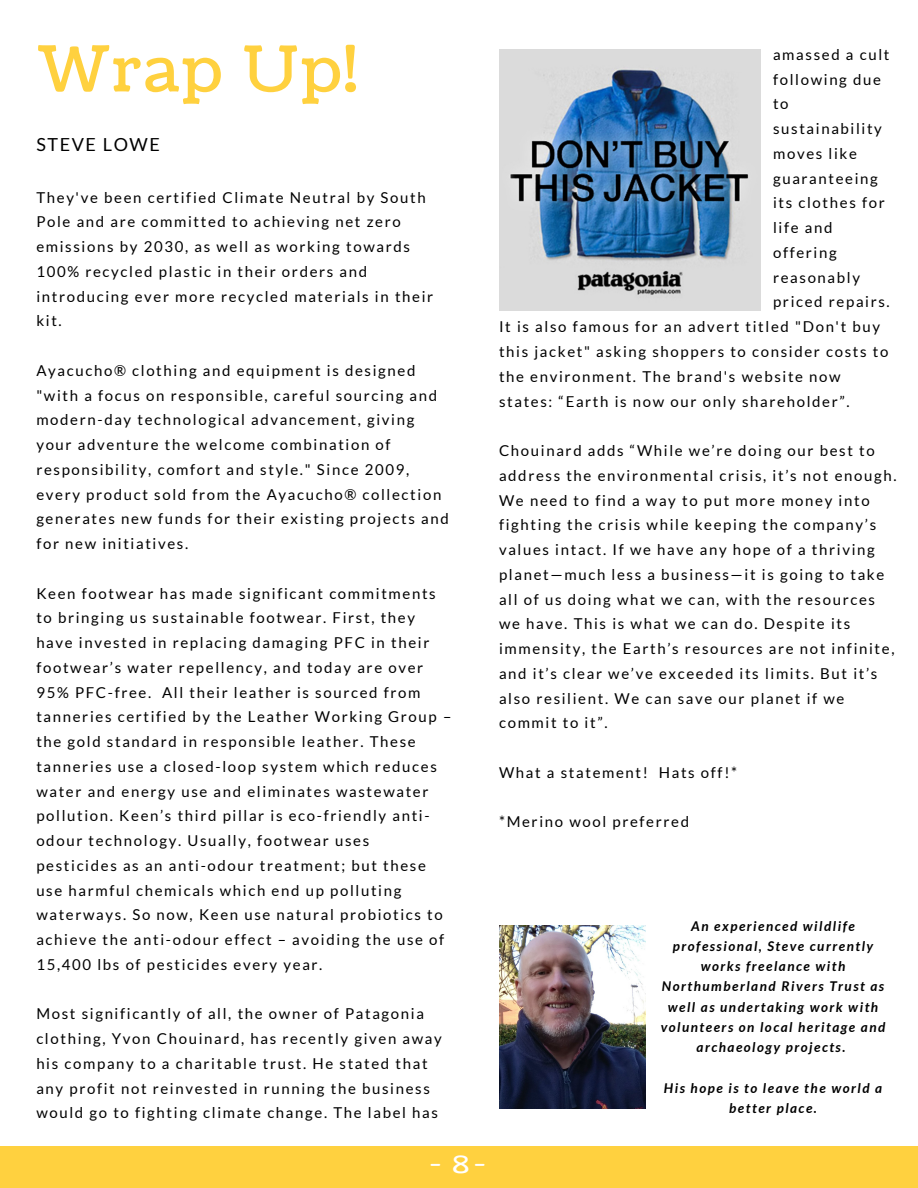
<style>
.page{position:relative;width:918px;height:1188px;background:#fff}
.page>*{position:absolute;margin:0;border:0;box-sizing:border-box;transform-origin:0 0}
.t1{font:63px "Coustard";letter-spacing:.04em;color:#ffd13f}
.t2{font:24px "Coustard";color:#fff}
.t3{font:18px "Lato";letter-spacing:.09em;color:#000}
.t4{font:15px/24.8px "Lato";letter-spacing:.11em;color:#000}
.t5{font:italic 700 13.5px/20.2px "Lato";letter-spacing:.11em;color:#000;text-align:center}
</style>
<div class="page">
<div style="left:0;top:1146px;width:918px;height:42px;background:#ffd13f"></div>
<img style="left:499px;top:926px;width:146px;height:182px">
<img style="left:499px;top:50px;width:261px;height:261px">
<p class="t1" style="left:38px;top:27px;width:321px">Wrap Up!</p>
<p class="t3" style="left:36px;top:133px;width:125px">STEVE LOWE</p>
<p class="t4" style="left:36px;top:185px;width:398px">They've been certified Climate Neutral by South Pole and are committed to achieving net zero emissions by 2030, as well as working towards 100% recycled plastic in their orders and introducing ever more recycled materials in their kit.</p>
<p class="t4" style="left:36px;top:358px;width:414px">Ayacucho® clothing and equipment is designed "with a focus on responsible, careful sourcing and modern-day technological advancement, giving your adventure the welcome combination of responsibility, comfort and style." Since 2009, every product sold from the Ayacucho® collection generates new funds for their existing projects and for new initiatives.</p>
<p class="t4" style="left:36px;top:581px;width:417px">Keen footwear has made significant commitments to bringing us sustainable footwear. First, they have invested in replacing damaging PFC in their footwear’s water repellency, and today are over 95% PFC-free. All their leather is sourced from tanneries certified by the Leather Working Group – the gold standard in responsible leather. These tanneries use a closed-loop system which reduces water and energy use and eliminates wastewater pollution. Keen’s third pillar is eco-friendly anti&shy;odour technology. Usually, footwear uses pesticides as an anti-odour treatment; but these use harmful chemicals which end up polluting waterways. So now, Keen use natural probiotics to achieve the anti-odour effect – avoiding the use of 15,400 lbs of pesticides every year.</p>
<p class="t4" style="left:36px;top:1001px;width:407px">Most significantly of all, the owner of Patagonia clothing, Yvon Chouinard, has recently given away his company to a charitable trust. He stated that any profit not reinvested in running the business would go to fighting climate change. The label has</p>
<p class="t2" style="left:430px;top:1148px;width:56px">- 8-</p>
<p class="t4" style="left:773px;top:42px;width:118px">amassed a cult following due to sustainability moves like guaranteeing its clothes for life and offering reasonably priced repairs.</p>
<p class="t4" style="left:499px;top:314px;width:391px">It is also famous for an advert titled "Don't buy this jacket" asking shoppers to consider costs to the environment. The brand's website now states: “Earth is now our only shareholder”.</p>
<p class="t4" style="left:499px;top:438px;width:399px">Chouinard adds “While we’re doing our best to address the environmental crisis, it’s not enough.<br>We need to find a way to put more money into fighting the crisis while keeping the company’s values intact. If we have any hope of a thriving planet—much less a business—it is going to take all of us doing what we can, with the resources we have. This is what we can do. Despite its immensity, the Earth’s resources are not infinite, and it’s clear we’ve exceeded its limits. But it’s also resilient. We can save our planet if we commit to it”.</p>
<p class="t4" style="left:499px;top:760px;width:240px">What a statement! Hats off!*</p>
<p class="t4" style="left:499px;top:809px;width:192px">*Merino wool preferred</p>
<p class="t5" style="left:661px;top:915px;width:226px">An experienced wildlife professional, Steve currently works freelance with<br>Northumberland Rivers Trust as well as undertaking work with volunteers on local heritage and archaeology projects.</p>
<p class="t5" style="left:664px;top:1077px;width:220px">His hope is to leave the world a better place.</p>
</div>
